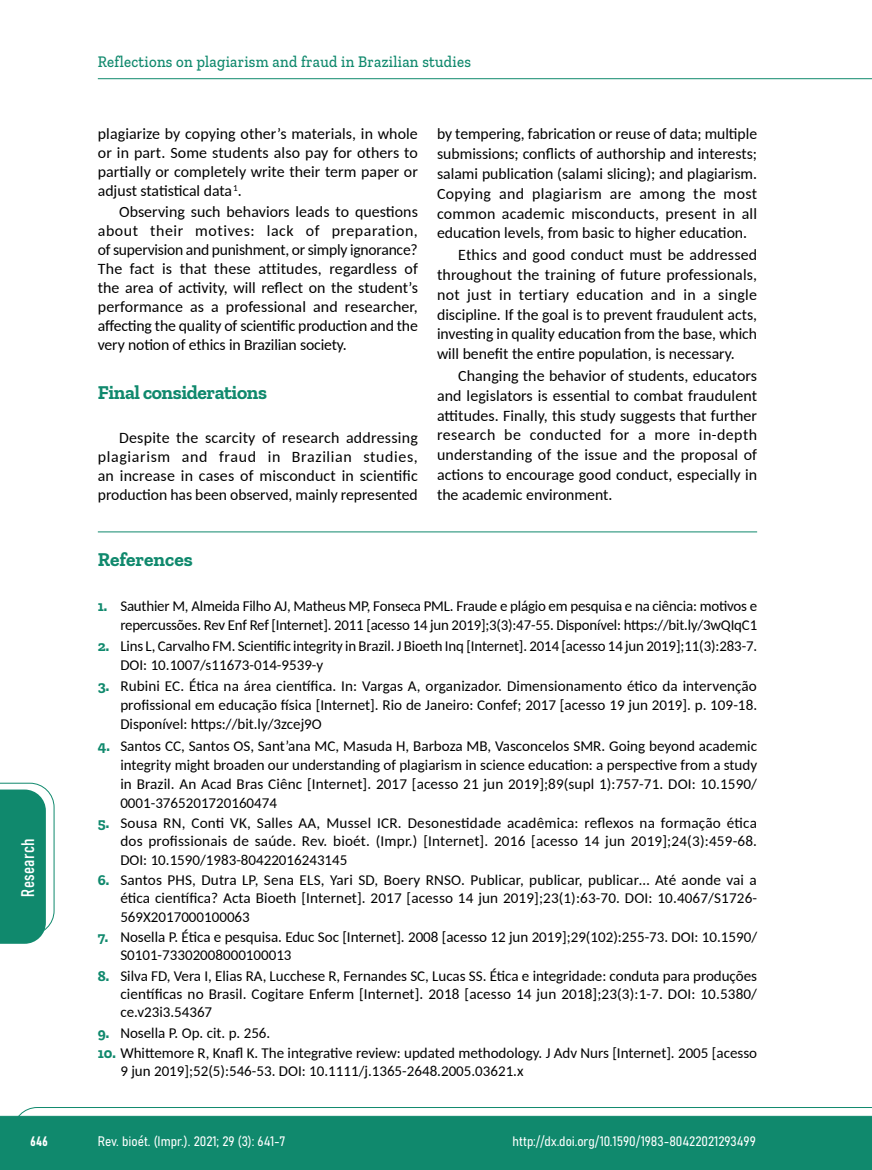
<style>
.page{position:relative;width:872px;height:1170px;background:#fff}
.page>*{position:absolute;margin:0;border:0;box-sizing:border-box;transform-origin:0 0}
.t1{font:700 19.5px "Zilla Slab";letter-spacing:-.02em;color:#10896d}
.t2{font:700 19.5px "Zilla Slab";color:#10896d}
.t3{font:18px "Bahnschrift";letter-spacing:.02em;color:#fff}
.t4{font:500 16.5px "Zilla Slab";letter-spacing:.02em;color:#10896d;scale:.9 1}
.t5{font:15.75px/19.8px "Carlito";color:#000;text-align:justify}
.t6{font:15px/18.3px "Carlito";color:#000;text-align:justify}
.t7{font:13.5px "Bahnschrift";color:#fff}
.s1{font-family:"Zilla Slab";font-weight:700;color:#10896d}
</style>
<div class="page">
<svg style="left:12px;top:1107px;width:860px;height:62px;background:#2e987f"></svg>
<hr style="left:98px;top:78px;width:774px;height:1px;background:#10896d">
<hr style="left:98px;top:531px;width:659px;height:1px;background:#10896d">
<svg style="left:0;top:782px;width:55px;height:161px"></svg>
<p class="t4" style="left:98px;top:53px;width:416px">Reflections on plagiarism and fraud in Brazilian studies</p>
<p class="t3" style="left:14px;top:896px;width:59px;rotate:-90deg">Research</p>
<p class="t5" style="left:98px;top:124px;width:321px;line-height:18.9px">plagiarize by copying other’s materials, in whole or in part. Some students also pay for others to partially or completely write their term paper or adjust statistical data <sup>1</sup>.</p>
<p class="t5" style="left:98px;top:202px;width:321px;line-height:18.9px;text-indent:21px">Observing such behaviors leads to questions about their motives: lack of preparation, of supervision and punishment, or simply ignorance?<br>The fact is that these attitudes, regardless of the area of activity, will reflect on the student’s performance as a professional and researcher, affecting the quality of scientific production and the very notion of ethics in Brazilian society.</p>
<h1 class="t1" style="left:98px;top:381px;width:171px">Final considerations</h1>
<p class="t5" style="left:98px;top:427px;width:322px;line-height:18.9px;text-indent:21px">Despite the scarcity of research addressing plagiarism and fraud in Brazilian studies, an increase in cases of misconduct in scientific production has been observed, mainly represented</p>
<p class="t5" style="left:437px;top:124px;width:321px">by tempering, fabrication or reuse of data; multiple submissions; conflicts of authorship and interests; salami publication (salami slicing); and plagiarism.<br>Copying and plagiarism are among the most common academic misconducts, present in all education levels, from basic to higher education.</p>
<p class="t5" style="left:437px;top:244px;width:321px;text-indent:21px">Ethics and good conduct must be addressed throughout the training of future professionals, not just in tertiary education and in a single discipline. If the goal is to prevent fraudulent acts, investing in quality education from the base, which will benefit the entire population, is necessary.</p>
<p class="t5" style="left:437px;top:365px;width:321px;text-indent:21px">Changing the behavior of students, educators and legislators is essential to combat fraudulent attitudes. Finally, this study suggests that further research be conducted for a more in-depth understanding of the issue and the proposal of actions to encourage good conduct, especially in the academic environment.</p>
<h1 class="t2" style="left:98px;top:548px;width:96px">References</h1>
<p class="t6" style="left:98px;top:595px;width:661px;line-height:19px;text-align:right"><span class="s1">1.</span> Sauthier M, Almeida Filho AJ, Matheus MP, Fonseca PML. Fraude e plágio em pesquisa e na ciência: motivos e repercussões. Rev Enf Ref [Internet]. 2011 [acesso 14 jun 2019];3(3):47-55. Disponível: https://bit.ly/3wQIqC1</p>
<p class="t6" style="left:120px;top:635px;width:638px;line-height:19px;text-indent:-22px"><span class="s1">2.</span> Lins L, Carvalho FM. Scientific integrity in Brazil. J Bioeth Inq [Internet]. 2014 [acesso 14 jun 2019];11(3):283-7.<br>DOI: 10.1007/s11673-014-9539-y</p>
<p class="t6" style="left:120px;top:676px;width:638px;line-height:19px;text-indent:-22px"><span class="s1">3.</span> Rubini EC. Ética na área científica. In: Vargas A, organizador. Dimensionamento ético da intervenção profissional em educação física [Internet]. Rio de Janeiro: Confef; 2017 [acesso 19 jun 2019]. p. 109-18.<br>Disponível: https://bit.ly/3zcej9O</p>
<p class="t6" style="left:120px;top:735px;width:638px;line-height:19px;text-indent:-22px"><span class="s1">4.</span> Santos CC, Santos OS, Sant’ana MC, Masuda H, Barboza MB, Vasconcelos SMR. Going beyond academic integrity might broaden our understanding of plagiarism in science education: a perspective from a study in Brazil. An Acad Bras Ciênc [Internet]. 2017 [acesso 21 jun 2019];89(supl 1):757-71. DOI: 10.1590/ 0001-3765201720160474</p>
<p class="t6" style="left:120px;top:813px;width:638px;text-indent:-22px"><span class="s1">5.</span> Sousa RN, Conti VK, Salles AA, Mussel ICR. Desonestidade acadêmica: reflexos na formação ética dos profissionais de saúde. Rev. bioét. (Impr.) [Internet]. 2016 [acesso 14 jun 2019];24(3):459-68.<br>DOI: 10.1590/1983-80422016243145</p>
<p class="t6" style="left:120px;top:870px;width:638px;text-indent:-22px"><span class="s1">6.</span> Santos PHS, Dutra LP, Sena ELS, Yari SD, Boery RNSO. Publicar, publicar, publicar… Até aonde vai a ética científica? Acta Bioeth [Internet]. 2017 [acesso 14 jun 2019];23(1):63-70. DOI: 10.4067/S1726- 569X2017000100063</p>
<p class="t6" style="left:120px;top:927px;width:638px;text-indent:-22px"><span class="s1">7.</span> Nosella P. Ética e pesquisa. Educ Soc [Internet]. 2008 [acesso 12 jun 2019];29(102):255-73. DOI: 10.1590/<br>S0101-73302008000100013</p>
<p class="t6" style="left:120px;top:965px;width:638px;text-indent:-22px"><span class="s1">8.</span> Silva FD, Vera I, Elias RA, Lucchese R, Fernandes SC, Lucas SS. Ética e integridade: conduta para produções científicas no Brasil. Cogitare Enferm [Internet]. 2018 [acesso 14 jun 2018];23(3):1-7. DOI: 10.5380/ ce.v23i3.54367</p>
<p class="t6" style="left:98px;top:1022px;width:174px"><span class="s1">9.</span> Nosella P. Op. cit. p. 256.</p>
<p class="t6" style="left:120px;top:1043px;width:638px;text-indent:-22px"><span class="s1">10.</span> Whittemore R, Knafl K. The integrative review: updated methodology. J Adv Nurs [Internet]. 2005 [acesso<br>9 jun 2019];52(5):546-53. DOI: 10.1111/j.1365-2648.2005.03621.x</p>
<p class="t7" style="left:30px;top:1130px;width:19px">646</p>
<p class="t7" style="left:98px;top:1131px;width:189px">Rev. bioét. (Impr.). 2021; 29 (3): 641-7</p>
<p class="t7" style="left:512px;top:1131px;width:245px">http://dx.doi.org/10.1590/1983-80422021293499</p>
</div>
